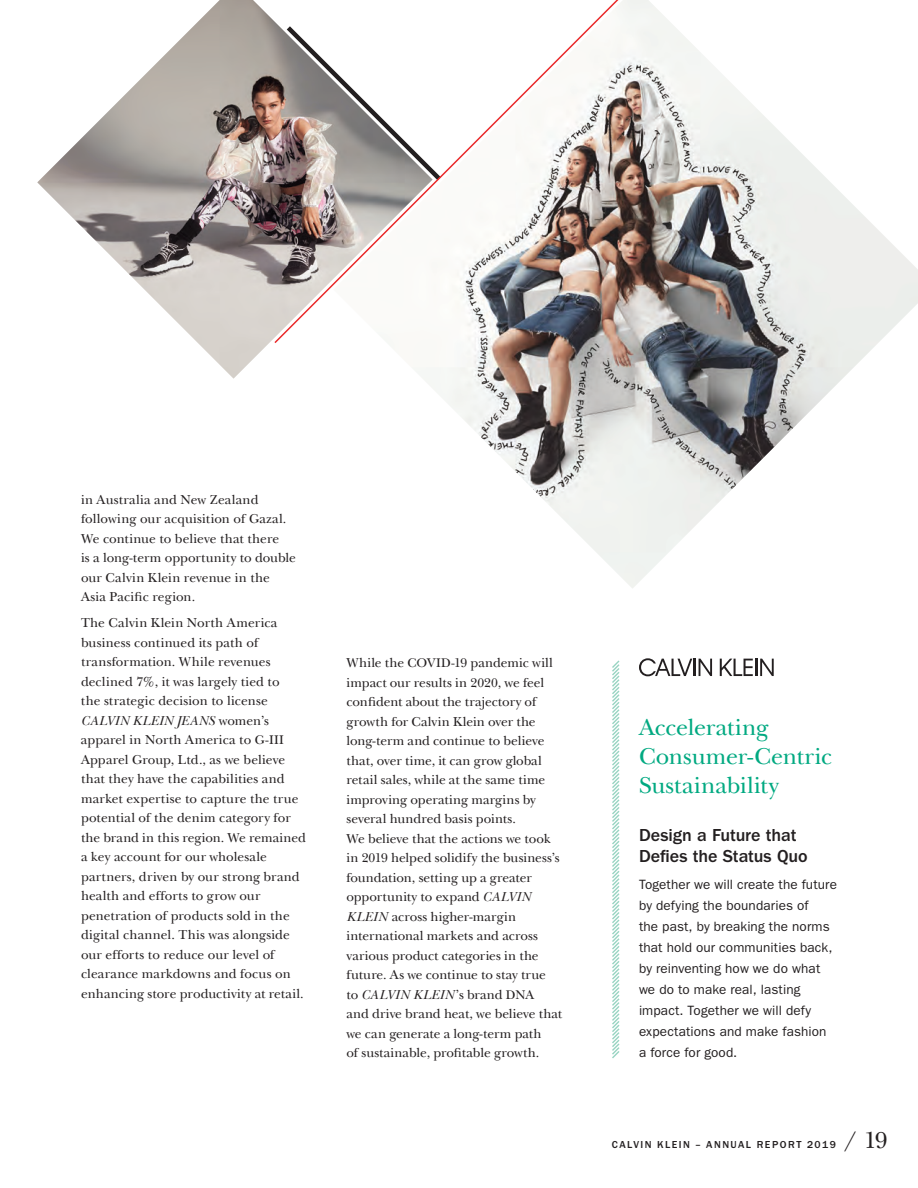
<style>
.page{position:relative;width:918px;height:1188px;background:#fff}
.page>*{position:absolute;margin:0;border:0;box-sizing:border-box;transform-origin:0 0}
.t1{font:24px/28.8px "New Baskerville";letter-spacing:-.005em;color:#00a981}
.t2{font:24px "New Baskerville";color:#231f20}
.t3{font:500 18px/21px "Franklin Gothic LT Pro";letter-spacing:-.005em;color:#231f20}
.t4{font:13.5px/19.5px "New Baskerville";letter-spacing:.005em;color:#231f20}
.t5{font:13.5px/21px "Franklin Gothic LT Pro";letter-spacing:.01em;color:#231f20}
.t6{font:500 10.5px "Franklin Gothic LT Pro";letter-spacing:.14em;color:#231f20}
.s1{font-size:13.2px}
.s2{font-style:italic}
</style>
<div class="page">
<svg style="left:612px;top:660px;width:8px;height:398px"></svg>
<svg style="left:639px;top:658px;width:73px;height:18px"></svg>
<svg style="left:720px;top:659px;width:54px;height:17px"></svg>
<img style="left:37px;top:0;width:296px;height:379px">
<img style="left:333px;top:0;width:585px;height:588px">
<p class="t4" style="left:81px;top:490px;width:216px">in Australia and New Zealand following our acquisition of Gazal.<br>We continue to believe that there<br>is a long-term opportunity to double our Calvin Klein revenue in the<br>Asia Pacific region.</p>
<p class="t4" style="left:81px;top:613px;width:226px">The Calvin Klein North America business continued its path of transformation. While revenues declined <span class="s1">7%</span>, it was largely tied to<br>the strategic decision to license <span class="s2">CALVIN KLEIN JEANS</span> women’s apparel in North America to <span class="s1">G-III </span>Apparel Group, Ltd., as we believe that they have the capabilities and market expertise to capture the true potential of the denim category for the brand in this region. We remained a key account for our wholesale partners, driven by our strong brand health and efforts to grow our penetration of products sold in the digital channel. This was alongside our efforts to reduce our level of clearance markdowns and focus on enhancing store productivity at retail.</p>
<p class="t4" style="left:347px;top:653px;width:217px">While the <span class="s1">COVID-19</span> pandemic will impact our results in <span class="s1">2020</span>, we feel confident about the trajectory of growth for Calvin Klein over the long-term and continue to believe that, over time, it can grow global retail sales, while at the same time improving operating margins by several hundred basis points.<br>We believe that the actions we took in <span class="s1">2019</span> helped solidify the business’s foundation, setting up a greater opportunity to expand <span class="s2">CALVIN KLEIN</span> across higher-margin international markets and across various product categories in the future. As we continue to stay true<br>to <span class="s2">CALVIN KLEIN</span>’s brand <span class="s1">DNA<br></span>and drive brand heat, we believe that we can generate a long-term path<br>of sustainable, profitable growth.</p>
<h1 class="t1" style="left:639px;top:713px;width:195px">Accelerating<br>Consumer-Centric<br>Sustainability</h1>
<h2 class="t3" style="left:639px;top:824px;width:170px">Design a Future that<br>Defies the Status Quo</h2>
<p class="t5" style="left:639px;top:874px;width:200px">Together we will create the future by defying the boundaries of<br>the past, by breaking the norms that hold our communities back, by reinventing how we do what we do to make real, lasting impact. Together we will defy expectations and make fashion a force for good.</p>
<p class="t6" style="left:612px;top:1138px;width:225px">CALVIN KLEIN – ANNUAL REPORT 2019</p>
<h1 class="t2" style="left:843px;top:1126px;width:46px">/ 19</h1>
</div>
